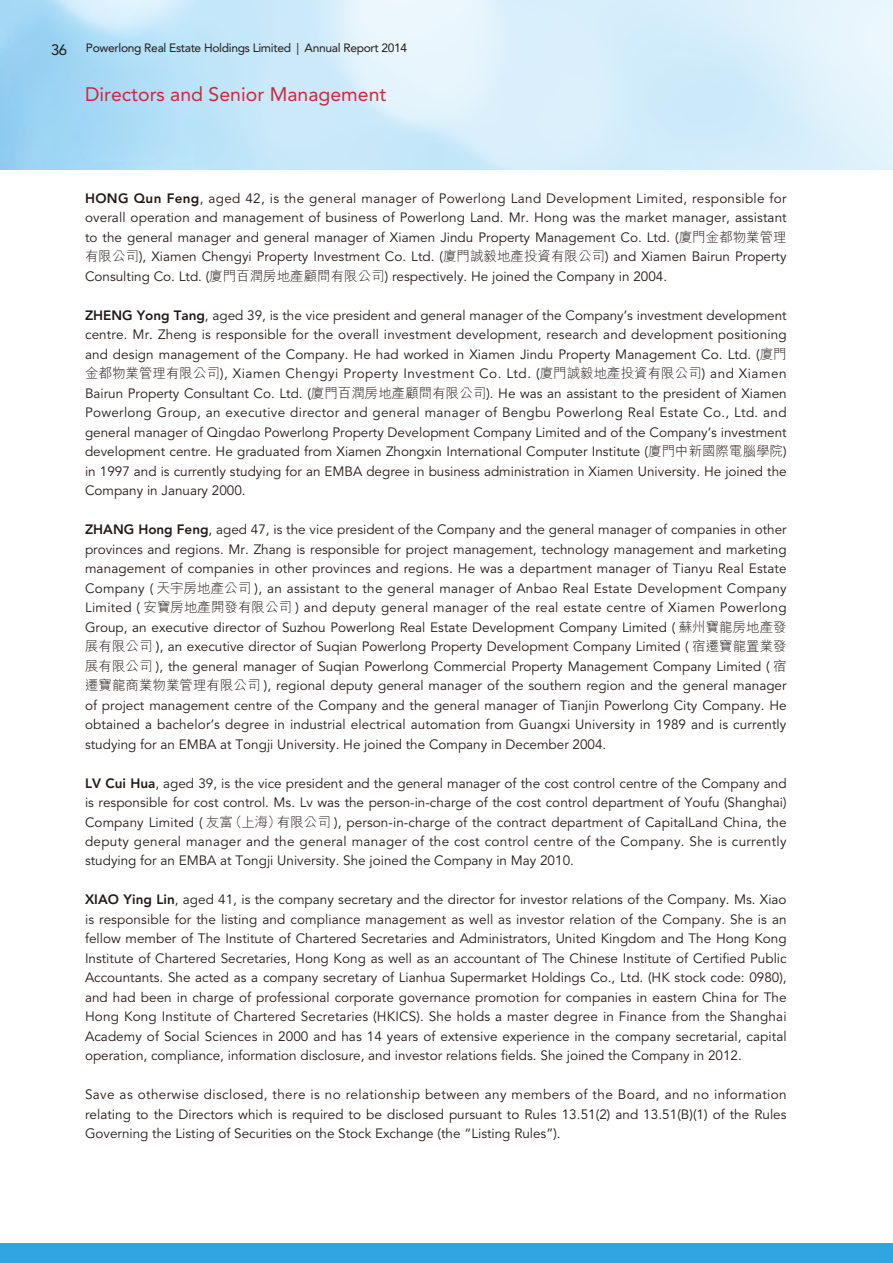
<style>
.page{position:relative;width:893px;height:1263px;background:#fff}
.page>*{position:absolute;margin:0;border:0;box-sizing:border-box;transform-origin:0 0}
.t1{font:19.5px "Avenir LT Std";color:#c9293f}
.t2{font:13.5px/19.5px "Avenir LT Std";color:#231916;text-align:justify}
.t3{font:12px "Avenir LT Std";letter-spacing:-.025em;color:#231916}
.s1{font-size:15px}
.s2{font-weight:800}
.s3{font-family:"M Hei HK Light E Ten B5 H"}
.s4{font-style:inherit}
</style>
<div class="page">
<div style="left:0;top:1243px;width:893px;height:20px;background:#31a5df"></div>
<p class="t3" style="left:51px;top:42px;width:358px"><span class="s1">36</span> Powerlong Real Estate Holdings Limited | Annual Report 2014</p>
<h1 class="t1" style="left:85px;top:85px;width:303px">Directors and Senior Management</h1>
<p class="t2" style="left:85px;top:189px;width:703px"><span class="s2">HONG Qun Feng</span>, aged 42, is the general manager of Powerlong Land Development Limited, responsible for overall operation and management of business of Powerlong Land. Mr. Hong was the market manager, assistant to the general manager and general manager of Xiamen Jindu Property Management Co. Ltd. (<span class="s3">廈門金都物業管理有限公司</span>), Xiamen Chengyi Property Investment Co. Ltd. (<span class="s3">廈門誠毅地產投資有限公司</span>) and Xiamen Bairun Property Consulting Co. Ltd. (<span class="s3">廈門百潤房地產顧問有限公司</span>) respectively. He joined the Company in 2004.</p>
<p class="t2" style="left:85px;top:306px;width:703px"><span class="s2">ZHENG Yong Tang</span>, aged 39, is the vice president and general manager of the Company’s investment development centre. Mr. Zheng is responsible for the overall investment development, research and development positioning and design management of the Company. He had worked in Xiamen Jindu Property Management Co. Ltd. (<span class="s3">廈門金都物業管理有限公司</span>), Xiamen Chengyi Property Investment Co. Ltd. (<span class="s3">廈門誠毅地產投資有限公司</span>) and Xiamen Bairun Property Consultant Co. Ltd. (<span class="s3">廈門百潤房地產顧問有限公司</span>). He was an assistant to the president of Xiamen Powerlong Group, an executive director and general manager of Bengbu Powerlong Real Estate Co., Ltd. and general manager of Qingdao Powerlong Property Development Company Limited and of the Company’s investment development centre. He graduated from Xiamen Zhongxin International Computer Institute (<span class="s3">廈門中新國際電腦學院</span>) in 1997 and is currently studying for an EMBA degree in business administration in Xiamen University. He joined the Company in January 2000.</p>
<p class="t2" style="left:85px;top:520px;width:703px"><span class="s2">ZHANG Hong Feng</span>, aged 47, is the vice president of the Company and the general manager of companies in other provinces and regions. Mr. Zhang is responsible for project management, technology management and marketing management of companies in other provinces and regions. He was a department manager of Tianyu Real Estate Company ( <span class="s3">天宇房地產公司</span> ), an assistant to the general manager of Anbao Real Estate Development Company Limited ( <span class="s3">安寶房地產開發有限公司</span> ) and deputy general manager of the real estate centre of Xiamen Powerlong Group, an executive director of Suzhou Powerlong Real Estate Development Company Limited ( <span class="s3">蘇州寶龍房地產發展有限公司</span> <span class="s4">)</span>, an executive director of Suqian Powerlong Property Development Company Limited ( <span class="s3">宿遷寶龍置業發展有限公司</span> ), the general manager of Suqian Powerlong Commercial Property Management Company Limited ( <span class="s3">宿遷寶龍商業物業管理有限公司</span> ), regional deputy general manager of the southern region and the general manager of project management centre of the Company and the general manager of Tianjin Powerlong City Company. He obtained a bachelor’s degree in industrial electrical automation from Guangxi University in 1989 and is currently studying for an EMBA at Tongji University. He joined the Company in December 2004.</p>
<p class="t2" style="left:85px;top:774px;width:703px"><span class="s2">LV Cui Hua</span>, aged 39, is the vice president and the general manager of the cost control centre of the Company and is responsible for cost control. Ms. Lv was the person-in-charge of the cost control department of Youfu (Shanghai)<br>Company Limited ( <span class="s3">友富（上海）有限公司</span> ), person-in-charge of the contract department of CapitalLand China, the deputy general manager and the general manager of the cost control centre of the Company. She is currently studying for an EMBA at Tongji University. She joined the Company in May 2010.</p>
<p class="t2" style="left:85px;top:891px;width:703px"><span class="s2">XIAO Ying Lin</span>, aged 41, is the company secretary and the director for investor relations of the Company. Ms. Xiao is responsible for the listing and compliance management as well as investor relation of the Company. She is an fellow member of The Institute of Chartered Secretaries and Administrators, United Kingdom and The Hong Kong Institute of Chartered Secretaries, Hong Kong as well as an accountant of The Chinese Institute of Certified Public Accountants. She acted as a company secretary of Lianhua Supermarket Holdings Co., Ltd. (HK stock code: 0980), and had been in charge of professional corporate governance promotion for companies in eastern China for The Hong Kong Institute of Chartered Secretaries (HKICS). She holds a master degree in Finance from the Shanghai Academy of Social Sciences in 2000 and has 14 years of extensive experience in the company secretarial, capital operation, compliance, information disclosure, and investor relations fields. She joined the Company in 2012.</p>
<p class="t2" style="left:85px;top:1086px;width:703px">Save as otherwise disclosed, there is no relationship between any members of the Board, and no information relating to the Directors which is required to be disclosed pursuant to Rules 13.51(2) and 13.51(B)(1) of the Rules Governing the Listing of Securities on the Stock Exchange (the “Listing Rules”).</p>
</div>
